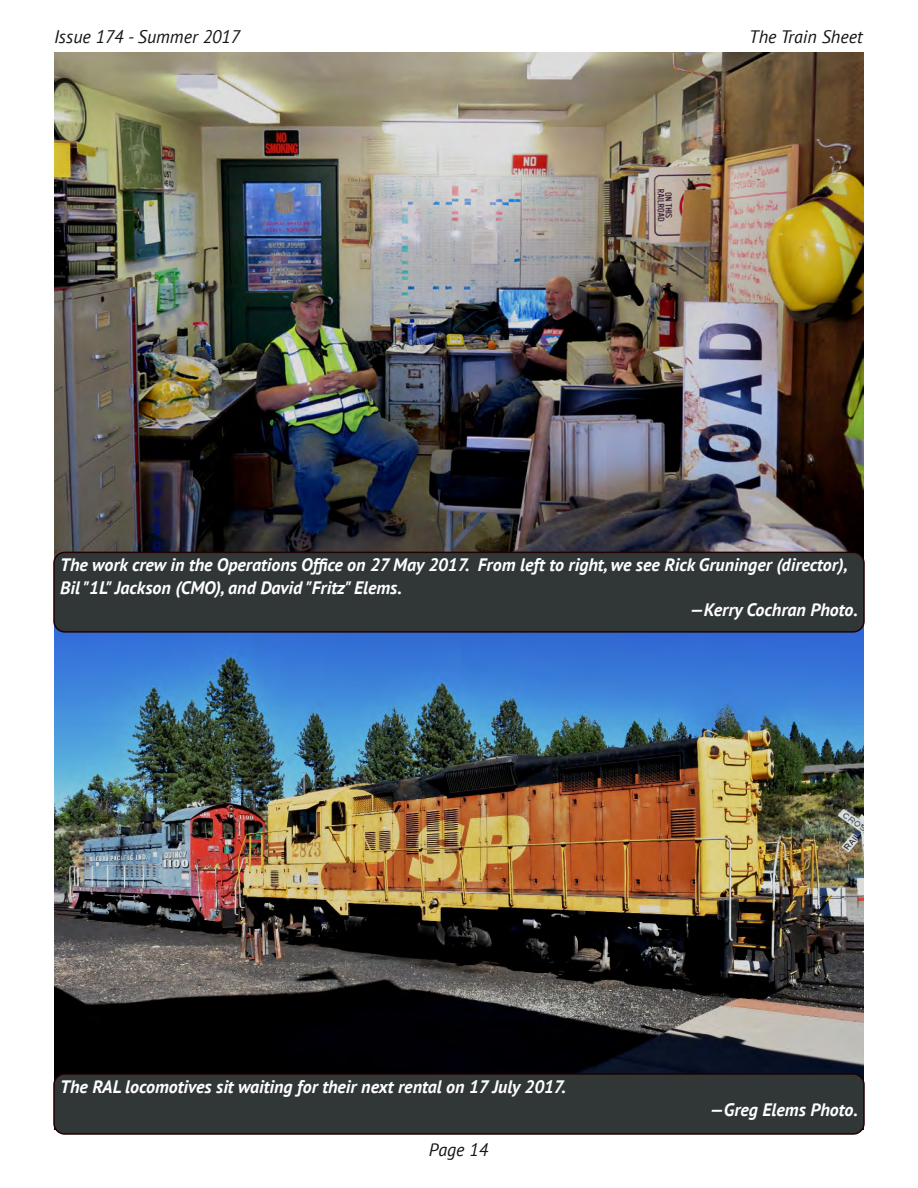
<style>
.page{position:relative;width:918px;height:1188px;background:#fff}
.page>*{position:absolute;margin:0;border:0;box-sizing:border-box;transform-origin:0 0}
.t1{font:italic 18.15px "PT Sans";color:#161413}
.t2{font:italic 700 18px "PT Sans";color:#fff}
.t3{font:italic 18px "PT Sans";letter-spacing:-.005em;color:#161413}
</style>
<div class="page">
<img style="left:54px;top:52px;width:810px;height:505px">
<img style="left:54px;top:628px;width:810px;height:450px">
<div style="left:54px;top:1074px;width:810px;height:60px;background:#313737;border-radius:11px"></div>
<div style="left:53px;top:1073px;width:812px;height:62px;border:2px solid #200000;border-radius:11px"></div>
<div style="left:54px;top:552px;width:810px;height:80px;background:#313737;border-radius:11px"></div>
<div style="left:53px;top:552px;width:812px;height:81px;border:2px solid #200000;border-radius:11px"></div>
<p class="t1" style="left:54px;top:27px;width:188px">Issue 174 - Summer 2017</p>
<p class="t3" style="left:749px;top:27px;width:115px">The Train Sheet</p>
<p class="t2" style="left:60px;top:555px;width:789px">The work crew in the Operations Office on 27 May 2017. From left to right, we see Rick Gruninger (director),</p>
<p class="t2" style="left:60px;top:578px;width:343px">Bil "1L" Jackson (CMO), and David "Fritz" Elems.</p>
<p class="t2" style="left:690px;top:600px;width:170px">—Kerry Cochran Photo.</p>
<p class="t2" style="left:60px;top:1077px;width:507px">The RAL locomotives sit waiting for their next rental on 17 July 2017.</p>
<p class="t3" style="left:429px;top:1140px;width:61px">Page 14</p>
<p class="t2" style="left:710px;top:1099px;width:149px">—Greg Elems Photo.</p>
</div>
